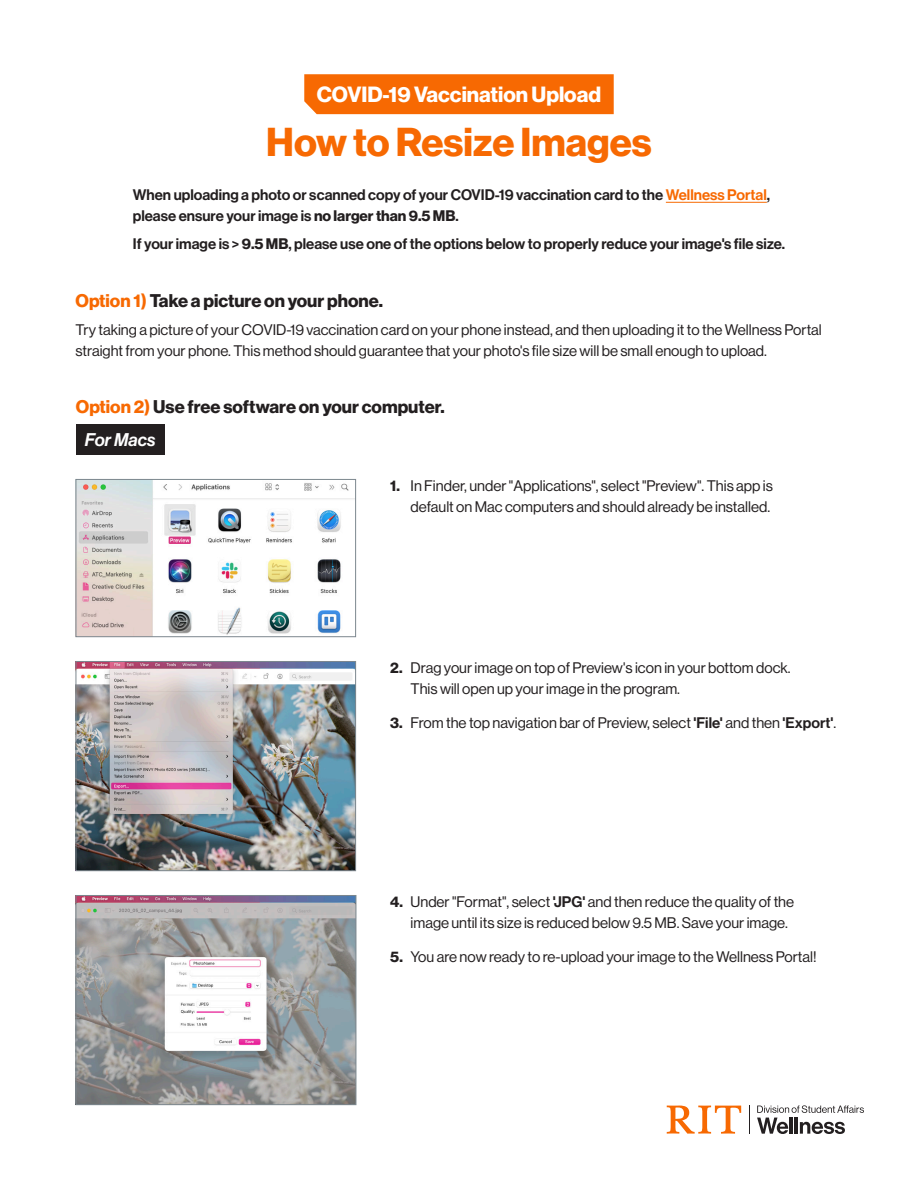
<style>
.page{position:relative;width:918px;height:1188px;background:#fff}
.page>*{position:absolute;margin:0;border:0;box-sizing:border-box;transform-origin:0 0}
.t1{font:39.45px "N Haas Grotesk DS Pro 75 Bd";color:#f76902}
.t2{font:21.6px "N Haas Grotesk DS Pro 75 Bd";color:#fff}
.t3{font:18px "N Haas Grotesk DS Pro 75 Bd";color:#231f20}
.t4{font:18px "N Haas Grotesk DS Pro 66 Md It";color:#fff}
.t5{font:15px/21px "N Haas Grotesk DS Pro 55 Rg";color:#231f20}
.t6{font:15px/21px "N Haas Grotesk DS Pro 65 Md";color:#231f20}
.s1{color:#f76902}
.s2{font-family:"N Haas Grotesk DS Pro 75 Bd"}
.s3{font-family:"N Haas Grotesk DS Pro 65 Md"}
</style>
<div class="page">
<hr style="left:666px;top:202px;width:101px;height:1px;background:#f76902">
<div style="left:304px;top:74px;width:310px;height:40px;background:#f76902"></div>
<svg style="left:749px;top:1106px;width:1px;height:28px"></svg>
<svg style="left:667px;top:1106px;width:74px;height:28px"></svg>
<svg style="left:757px;top:1105px;width:107px;height:29px"></svg>
<img style="left:78px;top:663px;width:276px;height:206px">
<div style="left:76px;top:661px;width:280px;height:210px;border:1px solid #7c878e"></div>
<img style="left:78px;top:897px;width:276px;height:206px">
<div style="left:76px;top:895px;width:280px;height:210px;border:1px solid #7c878e"></div>
<div style="left:76px;top:424px;width:89px;height:31px;background:#231f20"></div>
<img style="left:78px;top:481px;width:276px;height:154px">
<div style="left:76px;top:479px;width:280px;height:158px;border:1px solid #7c878e"></div>
<h1 class="t2" style="left:317px;top:81px;width:286px">COVID-19 Vaccination Upload</h1>
<h1 class="t1" style="left:266px;top:119px;width:387px">How to Resize Images</h1>
<h1 class="t6" style="left:133px;top:185px;width:639px">When uploading a photo or scanned copy of your COVID-19 vaccination card to the <span class="s1">Wellness Portal</span>, please ensure your image is <span class="s2">no larger than 9.5 MB</span>.</h1>
<h1 class="t6" style="left:133px;top:234px;width:654px">If your image is &gt; <span class="s2">9.5 MB</span>, please use one of the options below to properly reduce your image's file size.</h1>
<h1 class="t3" style="left:76px;top:290px;width:309px"><span class="s1">Option 1)</span> Take a picture on your phone.</h1>
<h1 class="t5" style="left:76px;top:319px;width:748px">Try taking a picture of your COVID-19 vaccination card on your phone instead, and then uploading it to the Wellness Portal straight from your phone. This method should guarantee that your photo's file size will be small enough to upload.</h1>
<h1 class="t3" style="left:76px;top:396px;width:370px"><span class="s1">Option 2)</span> Use free software on your computer.</h1>
<h1 class="t4" style="left:85px;top:429px;width:72px">For Macs</h1>
<p class="t5" style="left:390px;top:475px;width:384px;text-align:right"><span class="s2">1.</span> In Finder, under "Applications", select "Preview". This app is default on Mac computers and should already be installed.</p>
<p class="t5" style="left:411px;top:657px;width:382px;text-indent:-20px"><span class="s2">2.</span> Drag your image on top of Preview's icon in your bottom dock.<br>This will open up your image in the program.</p>
<p class="t5" style="left:390px;top:713px;width:447px"><span class="s2">3.</span> From the top navigation bar of Preview, select <span class="s3">'File'</span> and then <span class="s3">'Export'</span>.</p>
<p class="t5" style="left:411px;top:891px;width:385px;text-indent:-20px"><span class="s2">4.</span> Under "Format", select <span class="s3">'JPG'</span> and then reduce the quality of the image until its size is reduced below 9.5 MB. Save your image.</p>
<p class="t5" style="left:390px;top:947px;width:428px"><span class="s2">5.</span> You are now ready to re-upload your image to the Wellness Portal!</p>
</div>
